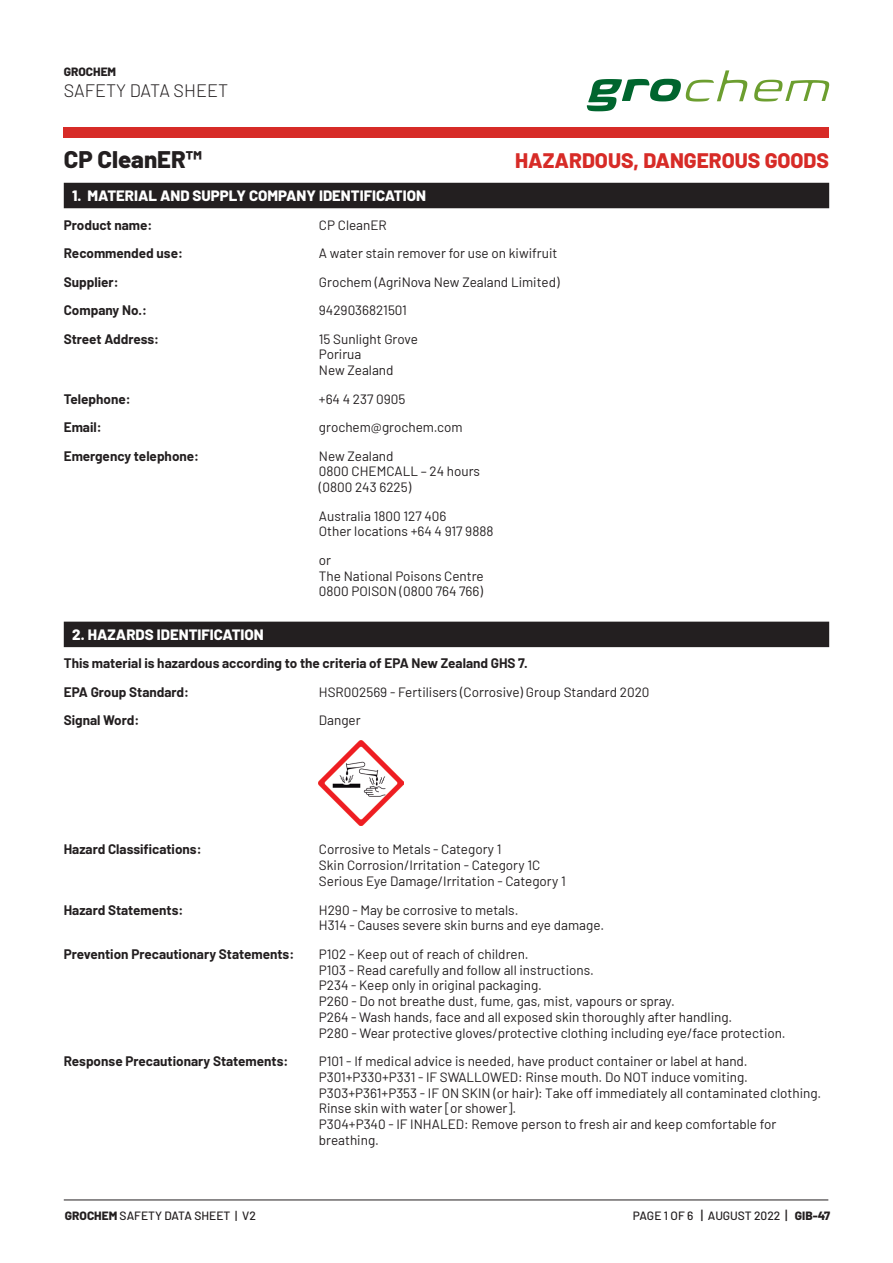
<style>
.page{position:relative;width:893px;height:1263px;background:#fff}
.page>*{position:absolute;margin:0;border:0;box-sizing:border-box;transform-origin:0 0}
.t1{font:800 24px "Barlow";color:#231f20}
.t2{font:800 21px "Barlow";color:#d72b27}
.t3{font:300 18px "Barlow";color:#231f20}
.t4{font:800 15px "Barlow";color:#fff}
.t5{font:13.5px/15.8px "Barlow";color:#231f20}
.t6{font:700 13.5px/28.5px "Barlow";color:#231f20}
.t7{font:500 12px "Barlow";color:#231f20}
.t8{font:800 12px "Barlow";color:#231f20}
.s1{font-weight:800}
.s2{font-size:13.5px}
</style>
<div class="page">
<svg style="left:754px;top:80px;width:75px;height:22px"></svg>
<svg style="left:587px;top:70px;width:160px;height:41px"></svg>
<hr style="left:64px;top:1199px;width:764px;height:1px;background:#231f20">
<div style="left:64px;top:183px;width:765px;height:25px;background:#231f20"></div>
<div style="left:64px;top:622px;width:765px;height:25px;background:#231f20"></div>
<img style="left:319px;top:741px;width:85px;height:85px">
<div style="left:64px;top:128px;width:765px;height:10px;background:#d72b27"></div>
<p class="t8" style="left:64px;top:63px;width:54px">GROCHEM</p>
<h3 class="t3" style="left:64px;top:78px;width:166px">SAFETY DATA SHEET</h3>
<h1 class="t1" style="left:64px;top:141px;width:140px">CP CleanER™</h1>
<h2 class="t2" style="left:515px;top:145px;width:316px">HAZARDOUS, DANGEROUS GOODS</h2>
<p class="t4" style="left:72px;top:184px;width:355px">1. MATERIAL AND SUPPLY COMPANY IDENTIFICATION</p>
<p class="t6" style="left:64px;top:209px;width:90px">Product name:</p>
<p class="t5" style="left:319px;top:216px;width:69px">CP CleanER</p>
<p class="t6" style="left:64px;top:238px;width:121px">Recommended use:</p>
<p class="t5" style="left:319px;top:244px;width:240px">A water stain remover for use on kiwifruit</p>
<p class="t6" style="left:64px;top:266px;width:56px">Supplier:</p>
<p class="t5" style="left:319px;top:273px;width:242px">Grochem (AgriNova New Zealand Limited)</p>
<p class="t6" style="left:64px;top:295px;width:85px">Company No.:</p>
<p class="t5" style="left:319px;top:301px;width:89px">9429036821501</p>
<p class="t6" style="left:64px;top:323px;width:97px">Street Address:</p>
<p class="t5" style="left:319px;top:330px;width:101px">15 Sunlight Grove<br>Porirua<br>New Zealand</p>
<p class="t6" style="left:64px;top:383px;width:68px">Telephone:</p>
<p class="t5" style="left:319px;top:390px;width:88px">+64 4 237 0905</p>
<p class="t6" style="left:64px;top:412px;width:39px">Email:</p>
<p class="t5" style="left:319px;top:418px;width:145px">grochem@grochem.com</p>
<p class="t6" style="left:64px;top:440px;width:137px">Emergency telephone:</p>
<p class="t5" style="left:319px;top:447px;width:163px">New Zealand<br>0800 CHEMCALL – 24 hours (0800 243 6225)</p>
<p class="t5" style="left:319px;top:507px;width:176px">Australia 1800 127 406<br>Other locations +64 4 917 9888</p>
<p class="t5" style="left:319px;top:551px;width:166px">or<br>The National Poisons Centre<br>0800 POISON (0800 764 766)</p>
<p class="t4" style="left:72px;top:623px;width:193px">2. HAZARDS IDENTIFICATION</p>
<p class="t6" style="left:64px;top:648px;width:465px">This material is hazardous according to the criteria of EPA New Zealand GHS 7.<br>EPA Group Standard:</p>
<p class="t5" style="left:319px;top:683px;width:332px">HSR002569 - Fertilisers (Corrosive) Group Standard 2020</p>
<p class="t6" style="left:64px;top:705px;width:77px">Signal Word:</p>
<p class="t5" style="left:319px;top:712px;width:43px">Danger</p>
<p class="t6" style="left:64px;top:834px;width:139px">Hazard Classifications:</p>
<p class="t5" style="left:319px;top:841px;width:248px">Corrosive to Metals - Category 1<br>Skin Corrosion/Irritation - Category 1C<br>Serious Eye Damage/Irritation - Category 1</p>
<p class="t6" style="left:64px;top:894px;width:121px">Hazard Statements:</p>
<p class="t5" style="left:319px;top:901px;width:287px">H290 - May be corrosive to metals.<br>H314 - Causes severe skin burns and eye damage.</p>
<p class="t6" style="left:64px;top:938px;width:232px">Prevention Precautionary Statements:</p>
<p class="t5" style="left:319px;top:945px;width:468px">P102 - Keep out of reach of children.<br>P103 - Read carefully and follow all instructions.<br>P234 - Keep only in original packaging.<br>P260 - Do not breathe dust, fume, gas, mist, vapours or spray.<br>P264 - Wash hands, face and all exposed skin thoroughly after handling.<br>P280 - Wear protective gloves/protective clothing including eye/face protection.</p>
<p class="t6" style="left:64px;top:1046px;width:226px">Response Precautionary Statements:</p>
<p class="t5" style="left:319px;top:1052px;width:504px">P101 - If medical advice is needed, have product container or label at hand.<br>P301+P330+P331 - IF SWALLOWED: Rinse mouth. Do NOT induce vomiting.<br>P303+P361+P353 - IF ON SKIN (or hair): Take off immediately all contaminated clothing.<br>Rinse skin with water [or shower].<br>P304+P340 - IF INHALED: Remove person to fresh air and keep comfortable for breathing.</p>
<p class="t7" style="left:65px;top:1207px;width:193px"><span class="s1">GROCHEM</span> SAFETY DATA SHEET | V2</p>
<p class="t7" style="left:633px;top:1207px;width:199px">PAGE 1 OF 6 <span class="s2">|</span> AUGUST 2022 <span class="s2">|</span> <span class="s1">GIB-47</span></p>
</div>
